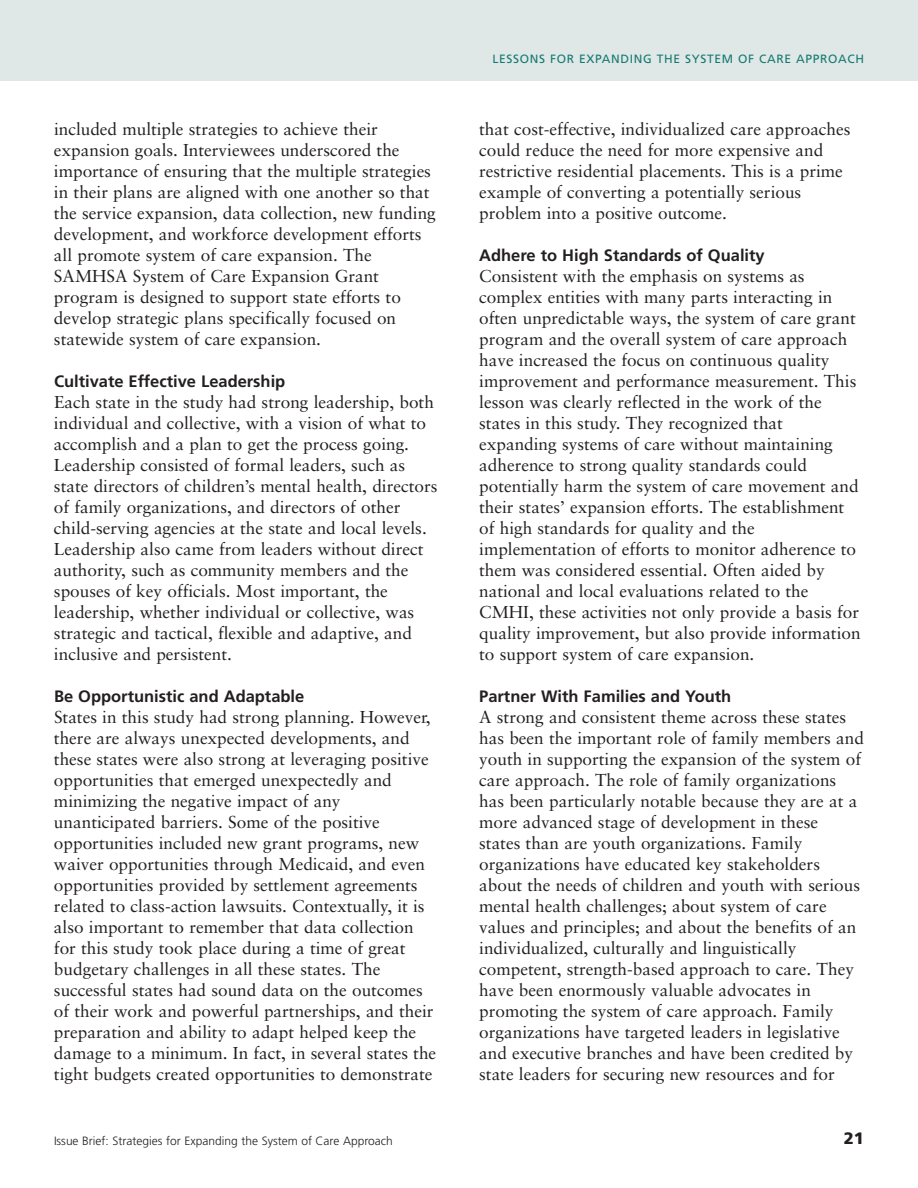
<style>
.page{position:relative;width:918px;height:1188px;background:#fff}
.page>*{position:absolute;margin:0;border:0;box-sizing:border-box;transform-origin:0 0}
.t1{font:17.25px/21px "Sabon";color:#231f20}
.t2{font:700 16.5px "Frutiger";color:#231f20}
.t3{font:900 16.5px "Frutiger";color:#231f20}
.t4{font:300 12px "Frutiger";color:#231f20}
.t5{font:12px "Frutiger";letter-spacing:.055em;color:#167a72}
</style>
<div class="page">
<div style="left:0;top:0;width:918px;height:81px;background:#dfe8e6"></div>
<p class="t1" style="left:54px;top:120px;width:383px">included multiple strategies to achieve their expansion goals. Interviewees underscored the importance of ensuring that the multiple strategies in their plans are aligned with one another so that the service expansion, data collection, new funding development, and workforce development efforts all promote system of care expansion. The SAMHSA System of Care Expansion Grant program is designed to support state efforts to develop strategic plans specifically focused on statewide system of care expansion.</p>
<p class="t2" style="left:54px;top:374px;width:233px">Cultivate Effective Leadership</p>
<p class="t1" style="left:54px;top:393px;width:385px">Each state in the study had strong leadership, both individual and collective, with a vision of what to accomplish and a plan to get the process going.<br>Leadership consisted of formal leaders, such as state directors of children’s mental health, directors of family organizations, and directors of other child-serving agencies at the state and local levels.<br>Leadership also came from leaders without direct authority, such as community members and the spouses of key officials. Most important, the leadership, whether individual or collective, was strategic and tactical, flexible and adaptive, and inclusive and persistent.</p>
<p class="t2" style="left:54px;top:689px;width:252px">Be Opportunistic and Adaptable</p>
<p class="t1" style="left:54px;top:708px;width:384px">States in this study had strong planning. However, there are always unexpected developments, and these states were also strong at leveraging positive opportunities that emerged unexpectedly and minimizing the negative impact of any unanticipated barriers. Some of the positive opportunities included new grant programs, new waiver opportunities through Medicaid, and even opportunities provided by settlement agreements related to class-action lawsuits. Contextually, it is also important to remember that data collection for this study took place during a time of great budgetary challenges in all these states. The successful states had sound data on the outcomes of their work and powerful partnerships, and their preparation and ability to adapt helped keep the damage to a minimum. In fact, in several states the tight budgets created opportunities to demonstrate</p>
<p class="t4" style="left:54px;top:1136px;width:340px">Issue Brief: Strategies for Expanding the System of Care Approach</p>
<p class="t5" style="left:492px;top:54px;width:373px">LESSONS FOR EXPANDING THE SYSTEM OF CARE APPROACH</p>
<p class="t1" style="left:479px;top:120px;width:373px">that cost-effective, individualized care approaches could reduce the need for more expensive and restrictive residential placements. This is a prime example of converting a potentially serious problem into a positive outcome.</p>
<p class="t2" style="left:479px;top:248px;width:287px">Adhere to High Standards of Quality</p>
<p class="t1" style="left:479px;top:267px;width:383px">Consistent with the emphasis on systems as complex entities with many parts interacting in often unpredictable ways, the system of care grant program and the overall system of care approach have increased the focus on continuous quality improvement and performance measurement. This lesson was clearly reflected in the work of the states in this study. They recognized that expanding systems of care without maintaining adherence to strong quality standards could potentially harm the system of care movement and their states’ expansion efforts. The establishment of high standards for quality and the implementation of efforts to monitor adherence to them was considered essential. Often aided by national and local evaluations related to the CMHI, these activities not only provide a basis for quality improvement, but also provide information to support system of care expansion.</p>
<p class="t2" style="left:479px;top:689px;width:254px">Partner With Families and Youth</p>
<p class="t1" style="left:479px;top:708px;width:386px">A strong and consistent theme across these states has been the important role of family members and youth in supporting the expansion of the system of care approach. The role of family organizations has been particularly notable because they are at a more advanced stage of development in these<br>states than are youth organizations. Family organizations have educated key stakeholders about the needs of children and youth with serious mental health challenges; about system of care values and principles; and about the benefits of an individualized, culturally and linguistically competent, strength-based approach to care. They have been enormously valuable advocates in promoting the system of care approach. Family organizations have targeted leaders in legislative and executive branches and have been credited by state leaders for securing new resources and for</p>
<p class="t3" style="left:844px;top:1132px;width:22px">21</p>
</div>
